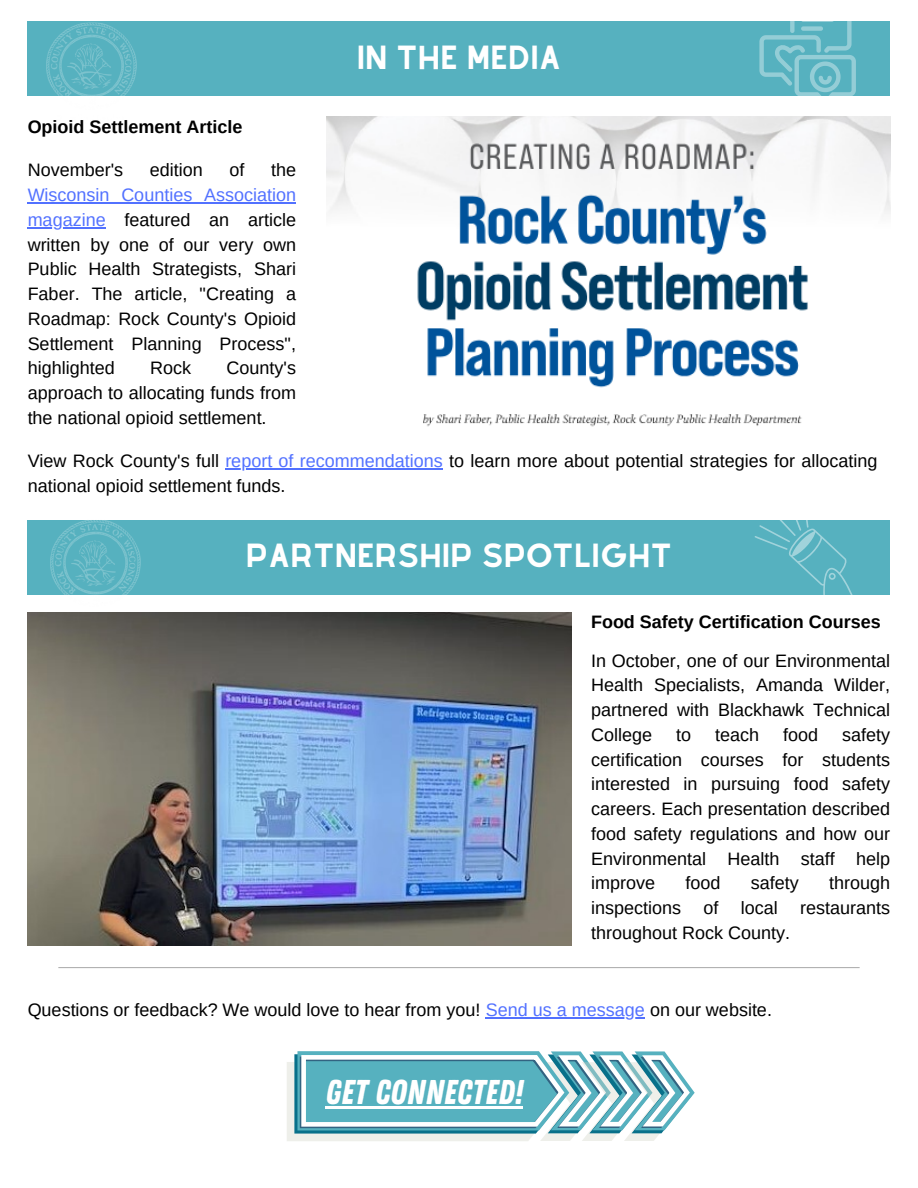
<style>
.page{position:relative;width:918px;height:1188px;background:#fff}
.page>*{position:absolute;margin:0;border:0;box-sizing:border-box;transform-origin:0 0}
.t1{font:34.35px "Zing Rust Base";color:#fff}
.t2{font:29.25px "Alyssum Sans";color:#fff}
.t3{font:18px/24.8px "Arimo";color:#000;text-align:justify}
.t4{font:700 18px "Arimo";color:#000}
.s1{color:#5271ff}
</style>
<div class="page">
<svg style="left:287px;top:1051px;width:408px;height:90px"></svg>
<hr style="left:325px;top:1106px;width:198px;height:3px;background:#fff">
<hr style="left:58px;top:967px;width:802px;height:1px;background:#000">
<div style="left:28px;top:22px;width:862px;height:74px;background:#56b1bf"></div>
<svg style="left:759px;top:21px;width:97px;height:75px"></svg>
<img style="left:27px;top:21px;width:133px;height:75px">
<div style="left:28px;top:520px;width:862px;height:74px;background:#56b1bf"></div>
<svg style="left:755px;top:520px;width:101px;height:75px"></svg>
<img style="left:28px;top:520px;width:136px;height:75px">
<img style="left:327px;top:116px;width:563px;height:311px">
<hr style="left:486px;top:1017px;width:159px;height:1px;background:#5271ff">
<hr style="left:28px;top:202px;width:268px;height:1px;background:#5271ff">
<hr style="left:28px;top:227px;width:78px;height:1px;background:#5271ff">
<hr style="left:225px;top:468px;width:218px;height:1px;background:#5271ff">
<img style="left:28px;top:612px;width:543px;height:333px">
<p class="t4" style="left:28px;top:117px;width:216px">Opioid Settlement Article</p>
<p class="t2" style="left:357px;top:40px;width:206px">IN THE MEDIA</p>
<p class="t3" style="left:28px;top:158px;width:270px;text-indent:243px">the <span class="s1">Wisconsin Counties Association magazine</span> featured an article written by one of our very own Public Health Strategists, Shari Faber. The article, "Creating a Roadmap: Rock County's Opioid Settlement Planning Process", highlighted</p>
<p class="t3" style="left:28px;top:158px;width:97px">November's</p>
<p class="t3" style="left:150px;top:158px;width:55px">edition</p>
<p class="t3" style="left:229px;top:158px;width:16px">of</p>
<p class="t3" style="left:150px;top:356px;width:43px">Rock</p>
<p class="t3" style="left:28px;top:356px;width:270px;text-indent:199px">County's approach to allocating funds from the national opioid settlement.</p>
<p class="t3" style="left:28px;top:448px;width:851px">View Rock County's full <span class="s1">report of recommendations</span> to learn more about potential strategies for allocating national opioid settlement funds.</p>
<p class="t2" style="left:246px;top:538px;width:428px">PARTNERSHIP SPOTLIGHT</p>
<p class="t4" style="left:591px;top:611px;width:291px">Food Safety Certification Courses</p>
<p class="t3" style="left:591px;top:648px;width:301px">In October, one of our Environmental Health Specialists, Amanda Wilder, partnered with Blackhawk Technical College</p>
<p class="t3" style="left:676px;top:722px;width:16px">to</p>
<p class="t3" style="left:715px;top:722px;width:46px">teach</p>
<p class="t3" style="left:783px;top:722px;width:37px">food</p>
<p class="t3" style="left:591px;top:722px;width:301px;text-indent:251px">safety certification courses for students interested in pursuing food safety careers. Each presentation described food safety regulations and how our Environmental Health staff help improve</p>
<p class="t3" style="left:591px;top:871px;width:301px;text-indent:238px">through inspections of local restaurants throughout Rock County.</p>
<p class="t3" style="left:685px;top:871px;width:37px">food</p>
<p class="t3" style="left:751px;top:871px;width:49px">safety</p>
<p class="t3" style="left:28px;top:997px;width:746px">Questions or feedback? We would love to hear from you! <span class="s1">Send us a message</span> on our website.</p>
<p class="t1" style="left:325px;top:1072px;width:199px">GET CONNECTED!</p>
</div>
